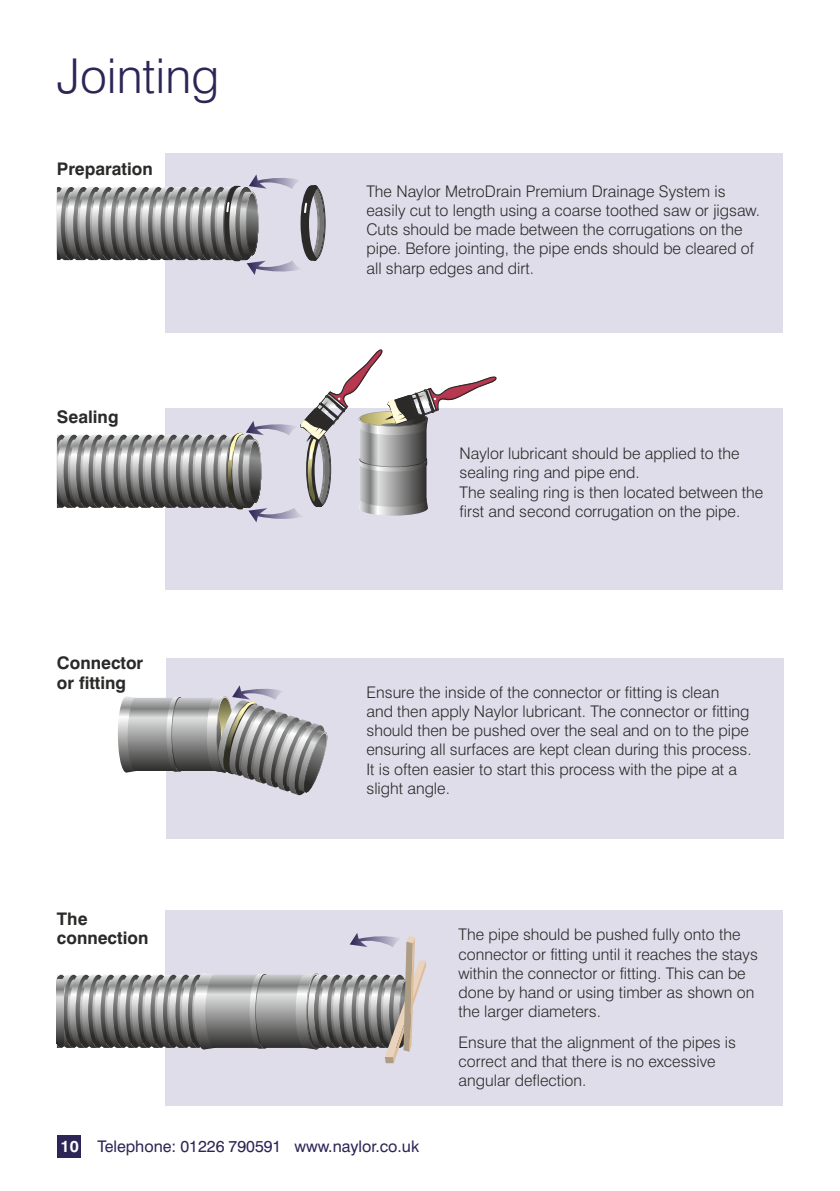
<style>
.page{position:relative;width:840px;height:1191px;background:#fff}
.page>*{position:absolute;margin:0;border:0;box-sizing:border-box;transform-origin:0 0}
.t1{font:300 48px "Swiss 721 BT";color:#2d2556}
.t2{font:700 17.4px/19.2px "Swiss 721 BT";color:#2b2a29}
.t3{font:300 16px/19.2px "Swiss 721 BT";color:#2b2a29}
.t4{font:16px "Swiss 721 BT";color:#2d2556}
.s1{font-weight:700;color:#fefefe}
</style>
<div class="page">
<div style="left:165px;top:153px;width:617px;height:180px;background:#dfddea"></div>
<div style="left:165px;top:408px;width:617px;height:182px;background:#dfddea"></div>
<div style="left:166px;top:658px;width:617px;height:181px;background:#dfddea"></div>
<div style="left:165px;top:910px;width:617px;height:195px;background:#dfddea"></div>
<svg style="left:118px;top:685px;width:210px;height:111px"></svg>
<svg style="left:57px;top:933px;width:369px;height:130px"></svg>
<svg style="left:57px;top:174px;width:268px;height:101px"></svg>
<svg style="left:57px;top:349px;width:440px;height:173px"></svg>
<div style="left:57px;top:1134px;width:24px;height:23px;background:#2d2556"></div>
<h1 class="t1" style="left:57px;top:56px;width:164px">Jointing</h1>
<p class="t2" style="left:57px;top:161px;width:97px">Preparation</p>
<p class="t2" style="left:57px;top:409px;width:63px">Sealing</p>
<p class="t2" style="left:57px;top:655px;width:88px">Connector or fitting</p>
<p class="t2" style="left:57px;top:911px;width:93px">The connection</p>
<p class="t3" style="left:366px;top:183px;width:395px">The Naylor MetroDrain Premium Drainage System is easily cut to length using a coarse toothed saw or jigsaw.<br>Cuts should be made between the corrugations on the pipe. Before jointing, the pipe ends should be cleared of all sharp edges and dirt.</p>
<p class="t3" style="left:459px;top:445px;width:305px">Naylor lubricant should be applied to the sealing ring and pipe end.<br>The sealing ring is then located between the first and second corrugation on the pipe.</p>
<p class="t3" style="left:366px;top:684px;width:386px">Ensure the inside of the connector or fitting is clean<br>and then apply Naylor lubricant. The connector or fitting should then be pushed over the seal and on to the pipe ensuring all surfaces are kept clean during this process.<br>It is often easier to start this process with the pipe at a slight angle.</p>
<p class="t3" style="left:458px;top:926px;width:300px">The pipe should be pushed fully onto the connector or fitting until it reaches the stays within the connector or fitting. This can be done by hand or using timber as shown on the larger diameters.</p>
<p class="t3" style="left:458px;top:1034px;width:279px">Ensure that the alignment of the pipes is correct and that there is no excessive angular deflection.</p>
<p class="t4" style="left:61px;top:1139px;width:360px"><span class="s1">10</span> Telephone: 01226 790591 www.naylor.co.uk</p>
</div>
